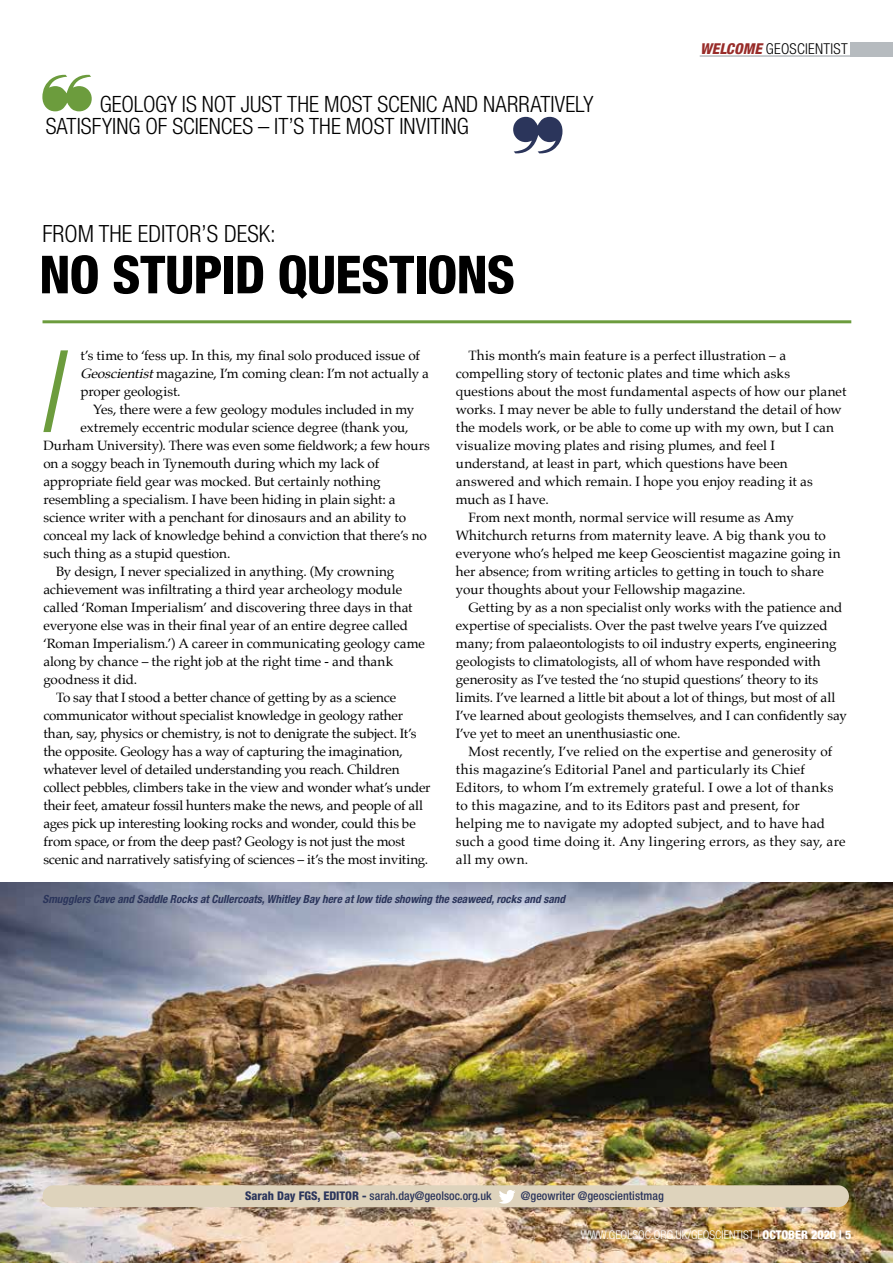
<style>
.page{position:relative;width:893px;height:1263px;background:#fff}
.page>*{position:absolute;margin:0;border:0;box-sizing:border-box;transform-origin:0 0}
.t1{font:italic 300 condensed 114.3px "Helvetica Neue LT";color:#6c9c3d}
.t2{font:800 condensed 52.5px "Helvetica Neue LT";letter-spacing:-.015em;color:#000}
.t3{font:300 condensed 23.7px "Helvetica Neue LT";color:#000}
.t4{font:300 condensed 22.5px/22.5px "Helvetica Neue LT";color:#000}
.t5{font:300 condensed 15px "Helvetica Neue LT";letter-spacing:.02em;color:#000}
.t6{font:13.5px/18px "Palatino";color:#000}
.t7{font:13.5px "Palatino";letter-spacing:.02em;color:#000}
.t8{font:13.5px "Palatino";letter-spacing:-.02em;color:#000}
.t9{font:500 condensed 12px "Helvetica Neue LT";color:#2b355b}
.t10{font:300 condensed 12px "Helvetica Neue LT";color:#fff}
.t11{font:italic 700 condensed 11.25px "Helvetica Neue LT";color:#2b355b}
.s1{font-weight:800;font-style:italic;color:#982c29}
.s2{font-style:italic}
.s3{font-weight:800}
</style>
<div class="page">
<img style="left:0;top:882px;width:893px;height:381px">
<div style="left:850px;top:43px;width:43px;height:14px;background:#b6bbbf"></div>
<hr style="left:700px;top:55px;width:193px;height:2px;background:#b6bbbf">
<hr style="left:43px;top:320px;width:808px;height:3px;background:#6c9c3d">
<div style="left:43px;top:1185px;width:806px;height:22px;background:#ded3bc;border-radius:11px"></div>
<svg style="left:499px;top:1190px;width:16px;height:14px"></svg>
<h3 class="t4" style="left:46px;top:93px;width:549px;text-indent:54px">GEOLOGY IS NOT JUST THE MOST SCENIC AND NARRATIVELY<br>SATISFYING OF SCIENCES – IT’S THE MOST INVITING</h3>
<h3 class="t3" style="left:43px;top:220px;width:235px">FROM THE EDITOR’S DESK:</h3>
<h2 class="t2" style="left:39px;top:242px;width:477px">NO STUPID QUESTIONS</h2>
<p class="t5" style="left:700px;top:40px;width:149px"><span class="s1">WELCOME</span> GEOSCIENTIST</p>
<h1 class="t1" style="left:37px;top:326px;width:23px">I</h1>
<p class="t6" style="left:80px;top:346px;width:350px">t’s time to ‘fess up. In this, my final solo produced issue of<br><span class="s2">Geoscientist</span>magazine, I’m coming clean: I’m not actually a proper geologist.</p>
<p class="t6" style="left:93px;top:400px;width:323px">Yes, there were a few geology modules included in my</p>
<p class="t6" style="left:80px;top:418px;width:330px">extremely eccentric modular science degree (thank you,</p>
<p class="t6" style="left:43px;top:436px;width:388px">Durham University). There was even some fieldwork; a few hours</p>
<p class="t6" style="left:43px;top:454px;width:337px">on a soggy beach in Tynemouth during which my lack of</p>
<p class="t6" style="left:43px;top:472px;width:339px">appropriate field gear was mocked. But certainly nothing</p>
<p class="t6" style="left:43px;top:490px;width:354px">resembling a specialism. I have been hiding in plain sight: a</p>
<p class="t6" style="left:43px;top:508px;width:364px">science writer with a penchant for dinosaurs and an ability to</p>
<p class="t6" style="left:43px;top:526px;width:385px">conceal my lack of knowledge behind a conviction that there’s no</p>
<p class="t6" style="left:43px;top:544px;width:188px">such thing as a stupid question.</p>
<p class="t6" style="left:56px;top:562px;width:340px">By design, I never specialized in anything. (My crowning</p>
<p class="t6" style="left:43px;top:580px;width:360px">achievement was infiltrating a third year archeology module</p>
<p class="t6" style="left:43px;top:598px;width:371px">called ‘Roman Imperialism’ and discovering three days in that</p>
<p class="t6" style="left:43px;top:616px;width:366px">everyone else was in their final year of an entire degree called</p>
<p class="t6" style="left:43px;top:634px;width:383px">‘Roman Imperialism.’) A career in communicating geology came</p>
<p class="t6" style="left:43px;top:652px;width:351px">along by chance – the right job at the right time - and thank</p>
<p class="t6" style="left:43px;top:670px;width:95px">goodness it did.</p>
<p class="t6" style="left:56px;top:688px;width:342px">To say that I stood a better chance of getting by as a science</p>
<p class="t8" style="left:43px;top:704px;width:361px">communicator without specialist knowledge in geology rather</p>
<p class="t6" style="left:43px;top:724px;width:375px">than, say, physics or chemistry, is not to denigrate the subject. It’s</p>
<p class="t6" style="left:43px;top:742px;width:361px">the opposite. Geology has a way of capturing the imagination,</p>
<p class="t6" style="left:43px;top:760px;width:358px">whatever level of detailed understanding you reach. Children</p>
<p class="t6" style="left:43px;top:778px;width:389px">collect pebbles, climbers take in the view and wonder what’s under</p>
<p class="t6" style="left:43px;top:796px;width:381px">their feet, amateur fossil hunters make the news, and people of all</p>
<p class="t6" style="left:43px;top:814px;width:374px">ages pick up interesting looking rocks and wonder, could this be</p>
<p class="t6" style="left:43px;top:832px;width:363px">from space, or from the deep past? Geology is not just the most</p>
<p class="t6" style="left:43px;top:850px;width:386px">scenic and narratively satisfying of sciences – it’s the most inviting.</p>
<p class="t6" style="left:469px;top:346px;width:319px">This month’s main feature is a perfect illustration – a</p>
<p class="t6" style="left:456px;top:364px;width:336px">compelling story of tectonic plates and time which asks</p>
<p class="t6" style="left:456px;top:382px;width:392px">questions about the most fundamental aspects of how our planet</p>
<p class="t6" style="left:456px;top:400px;width:387px">works. I may never be able to fully understand the detail of how</p>
<p class="t6" style="left:456px;top:418px;width:380px">the models work, or be able to come up with my own, but I can</p>
<p class="t6" style="left:456px;top:436px;width:321px">visualize moving plates and rising plumes, and feel I</p>
<p class="t6" style="left:456px;top:454px;width:333px">understand, at least in part, which questions have been</p>
<p class="t6" style="left:456px;top:472px;width:359px">answered and which remain. I hope you enjoy reading it as</p>
<p class="t6" style="left:456px;top:490px;width:94px">much as I have.</p>
<p class="t6" style="left:469px;top:508px;width:327px">From next month, normal service will resume as Amy</p>
<p class="t6" style="left:456px;top:526px;width:371px">Whitchurch returns from maternity leave. A big thank you to</p>
<p class="t6" style="left:456px;top:544px;width:386px">everyone who’s helped me keep Geoscientist magazine going in</p>
<p class="t6" style="left:456px;top:562px;width:370px">her absence; from writing articles to getting in touch to share</p>
<p class="t6" style="left:456px;top:580px;width:291px">your thoughts about your Fellowship magazine.</p>
<p class="t6" style="left:469px;top:598px;width:375px">Getting by as a non specialist only works with the patience and</p>
<p class="t6" style="left:456px;top:616px;width:373px">expertise of specialists. Over the past twelve years I’ve quizzed</p>
<p class="t6" style="left:456px;top:634px;width:382px">many; from palaeontologists to oil industry experts, engineering</p>
<p class="t6" style="left:456px;top:652px;width:366px">geologists to climatologists, all of whom have responded with</p>
<p class="t6" style="left:456px;top:670px;width:364px">generosity as I’ve tested the ‘no stupid questions’ theory to its</p>
<p class="t6" style="left:456px;top:688px;width:381px">limits. I’ve learned a little bit about a lot of things, but most of all</p>
<p class="t6" style="left:456px;top:706px;width:393px">I’ve learned about geologists themselves, and I can confidently say</p>
<p class="t6" style="left:456px;top:724px;width:226px">I’ve yet to meet an unenthusiastic one.</p>
<p class="t7" style="left:469px;top:740px;width:365px">Most recently, I’ve relied on the expertise and generosity of</p>
<p class="t7" style="left:456px;top:758px;width:351px">this magazine’s Editorial Panel and particularly its Chief</p>
<p class="t6" style="left:456px;top:778px;width:379px">Editors, to whom I’m extremely grateful. I owe a lot of thanks</p>
<p class="t6" style="left:456px;top:796px;width:346px">to this magazine, and to its Editors past and present, for</p>
<p class="t6" style="left:456px;top:814px;width:371px">helping me to navigate my adopted subject, and to have had</p>
<p class="t6" style="left:456px;top:832px;width:391px">such a good time doing it. Any lingering errors, as they say, are</p>
<p class="t6" style="left:456px;top:850px;width:74px">all my own.</p>
<p class="t11" style="left:43px;top:892px;width:524px">Smugglers Cave and Saddle Rocks at Cullercoats, Whitley Bay here at low tide showing the seaweed, rocks and sand</p>
<p class="t9" style="left:245px;top:1189px;width:248px"><span class="s3">Sarah Day FGS, EDITOR -</span> sarah.day@geolsoc.org.uk</p>
<p class="t9" style="left:521px;top:1189px;width:144px">@geowriter @geoscientistmag</p>
<p class="t10" style="left:581px;top:1228px;width:272px">WWW.GEOLSOC.ORG.UK/GEOSCIENTIST | <span class="s3">OCTOBER 2020 | 5</span></p>
</div>
